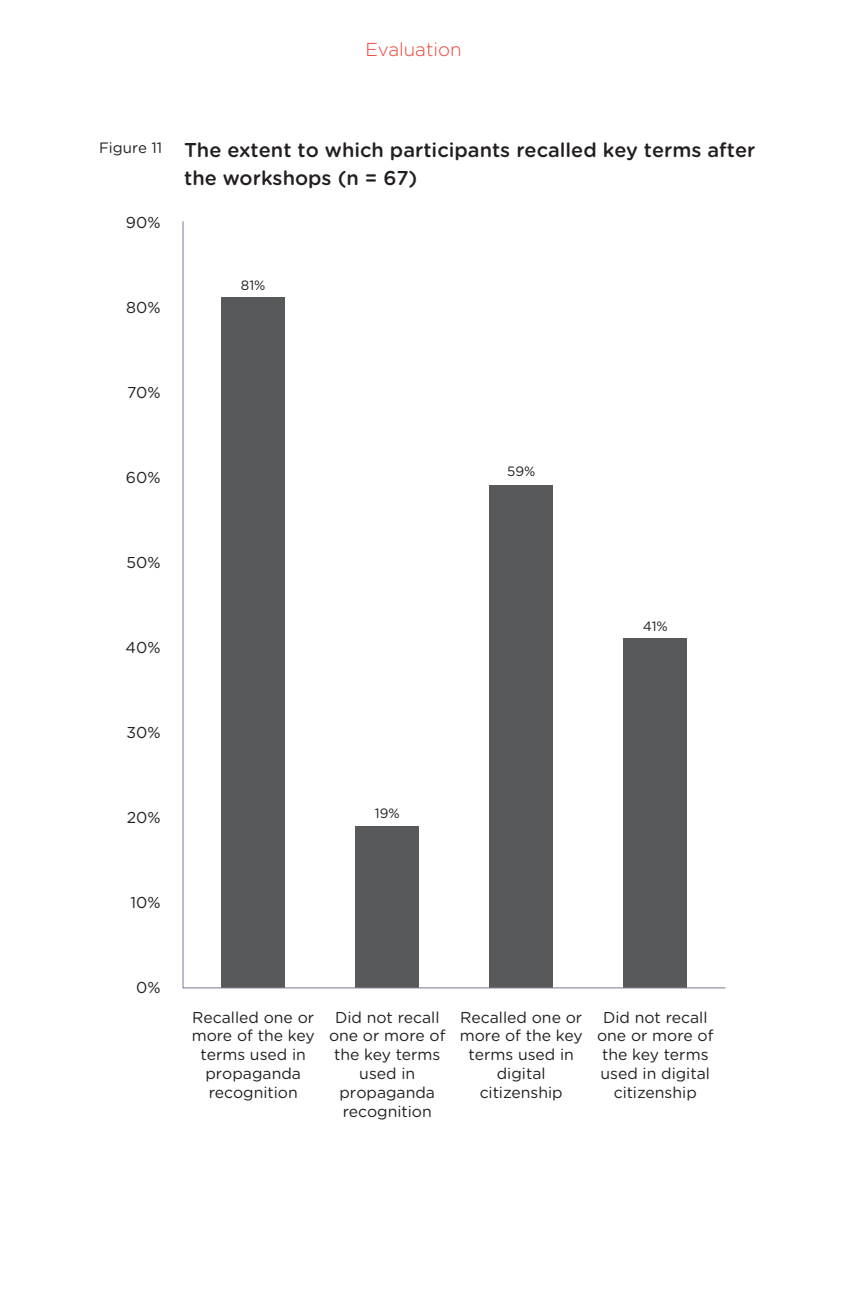
<style>
.page{position:relative;width:851px;height:1297px;background:#fff}
.page>*{position:absolute;margin:0;border:0;box-sizing:border-box;transform-origin:0 0}
.t1{font:500 20px/28.2px "Gotham Rounded";color:#231f20}
.t2{font:300 18.75px "Gotham Rounded";color:#ef4035}
.t3{font:15.75px/19px "Gotham Rounded";color:#231f20;text-align:center}
.t4{font:13.5px "Gotham Rounded";letter-spacing:-.005em;color:#231f20}
</style>
<div class="page">
<svg style="left:182px;top:221px;width:543px;height:767px"></svg>
<p class="t2" style="left:365px;top:42px;width:98px">Evaluation</p>
<p class="t1" style="left:184px;top:137px;width:572px;text-indent:-85px"><sup>Figure</sup> <sup>11</sup> The extent to which participants recalled key terms after the workshops (n = 67)</p>
<p class="t3" style="left:126px;top:214px;width:36px">90%</p>
<p class="t3" style="left:126px;top:299px;width:36px">80%</p>
<p class="t3" style="left:127px;top:384px;width:35px">70%</p>
<p class="t3" style="left:126px;top:469px;width:36px">60%</p>
<p class="t3" style="left:126px;top:554px;width:36px">50%</p>
<p class="t3" style="left:125px;top:639px;width:36px">40%</p>
<p class="t3" style="left:126px;top:724px;width:36px">30%</p>
<p class="t3" style="left:127px;top:809px;width:35px">20%</p>
<p class="t3" style="left:130px;top:894px;width:32px">10%</p>
<p class="t3" style="left:136px;top:979px;width:26px">0%</p>
<p class="t4" style="left:241px;top:280px;width:26px">81%</p>
<p class="t4" style="left:375px;top:808px;width:26px">19%</p>
<p class="t4" style="left:507px;top:466px;width:30px">59%</p>
<p class="t4" style="left:642px;top:621px;width:26px">41%</p>
<p class="t3" style="left:192px;top:1008px;width:124px">Recalled one or more of the key terms used in propaganda recognition</p>
<p class="t3" style="left:329px;top:1008px;width:118px">Did not recall one or more of the key terms used in propaganda recognition</p>
<p class="t3" style="left:459px;top:1008px;width:124px">Recalled one or more of the key terms used in digital citizenship</p>
<p class="t3" style="left:597px;top:1008px;width:118px">Did not recall one or more of the key terms used in digital citizenship</p>
</div>
